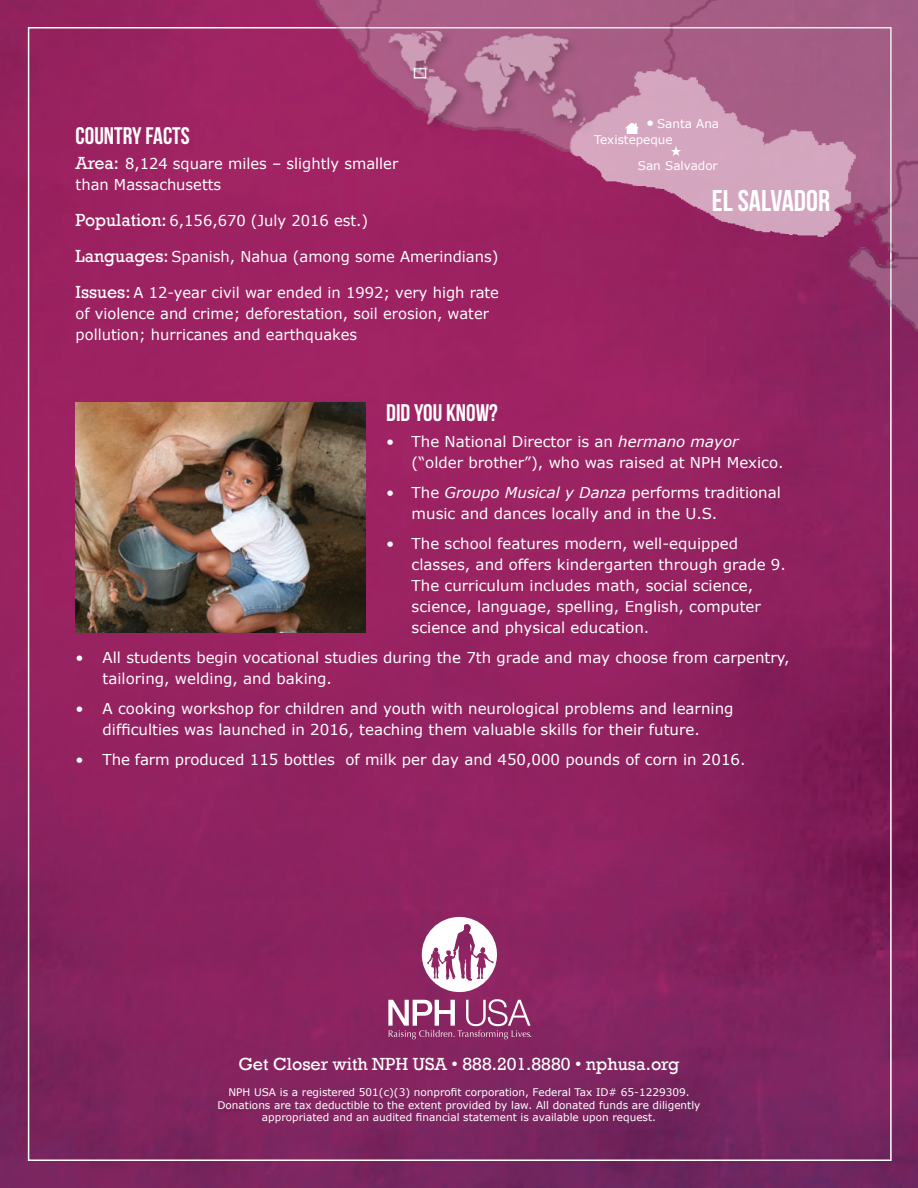
<style>
.page{position:relative;width:918px;height:1188px;background:#fff}
.page>*{position:absolute;margin:0;border:0;box-sizing:border-box;transform-origin:0 0}
.t1{font:30px "Bebas Neue";color:#fff}
.t2{font:24px "Bebas Neue";color:#fff}
.t3{font:18px "Rockwell";color:#fff}
.t4{font:15px/21px "Verdana";color:#fff}
.t5{font:12px "Verdana";color:#fff}
.t6{font:10.5px/12.6px "Verdana";color:#fff;text-align:center}
.s1{font-family:"Rockwell";font-size:18px}
.s2{font-size:15px}
.s3{font-style:italic}
</style>
<div class="page">
<img style="left:0;top:0;width:918px;height:1188px">
<img style="left:294px;top:0;width:624px;height:352px">
<svg style="left:626px;top:123px;width:12px;height:11px"></svg>
<img style="left:368px;top:19px;width:238px;height:119px">
<img style="left:76px;top:402px;width:290px;height:230px">
<svg style="left:422px;top:917px;width:75px;height:75px"></svg>
<svg style="left:388px;top:999px;width:143px;height:40px"></svg>
<svg style="left:671px;top:146px;width:10px;height:10px"></svg>
<h2 class="t2" style="left:76px;top:122px;width:116px">COUNTRY FACTS</h2>
<p class="t4" style="left:76px;top:153px;width:324px"><span class="s1">Area:</span> 8,124 square miles – slightly smaller than Massachusetts</p>
<p class="t4" style="left:76px;top:210px;width:294px"><span class="s1">Population:</span> 6,156,670 (July 2016 est.)</p>
<p class="t4" style="left:76px;top:246px;width:424px"><span class="s1">Languages:</span> Spanish, Nahua (among some Amerindians)</p>
<p class="t4" style="left:76px;top:282px;width:425px"><span class="s1">Issues:</span> A 12-year civil war ended in 1992; very high rate of violence and crime; deforestation, soil erosion, water pollution; hurricanes and earthquakes</p>
<p class="t5" style="left:646px;top:115px;width:74px"><span class="s2">•</span> Santa Ana</p>
<p class="t5" style="left:594px;top:131px;width:80px">Texistepeque</p>
<p class="t5" style="left:638px;top:158px;width:81px">San Salvador</p>
<h1 class="t1" style="left:712px;top:184px;width:120px">EL SALVADOR</h1>
<h2 class="t2" style="left:386px;top:400px;width:113px">DID YOU KNOW?</h2>
<p class="t4" style="left:412px;top:431px;width:373px;text-indent:-25px">• The National Director is an <span class="s3">hermano mayor </span>(“older brother”), who was raised at NPH Mexico.</p>
<p class="t4" style="left:412px;top:482px;width:371px;text-indent:-25px">• The <span class="s3">Groupo Musical y Danza</span> performs traditional music and dances locally and in the U.S.</p>
<p class="t4" style="left:412px;top:533px;width:376px;text-indent:-25px">• The school features modern, well-equipped classes, and offers kindergarten through grade 9.<br>The curriculum includes math, social science, science, language, spelling, English, computer science and physical education.</p>
<p class="t4" style="left:103px;top:647px;width:689px;text-indent:-27px">• All students begin vocational studies during the 7th grade and may choose from carpentry, tailoring, welding, and baking.</p>
<p class="t4" style="left:76px;top:698px;width:659px;text-align:center">• A cooking workshop for children and youth with neurological problems and learning difficulties was launched in 2016, teaching them valuable skills for their future.</p>
<p class="t4" style="left:76px;top:749px;width:672px">• The farm produced 115 bottles of milk per day and 450,000 pounds of corn in 2016.</p>
<p class="t3" style="left:238px;top:1053px;width:443px">Get Closer with NPH USA • 888.201.8880 • nphusa.org</p>
<p class="t6" style="left:218px;top:1086px;width:484px">NPH USA is a registered 501(c)(3) nonprofit corporation, Federal Tax ID# 65-1229309.<br>Donations are tax deductible to the extent provided by law. All donated funds are diligently appropriated and an audited financial statement is available upon request.</p>
</div>
